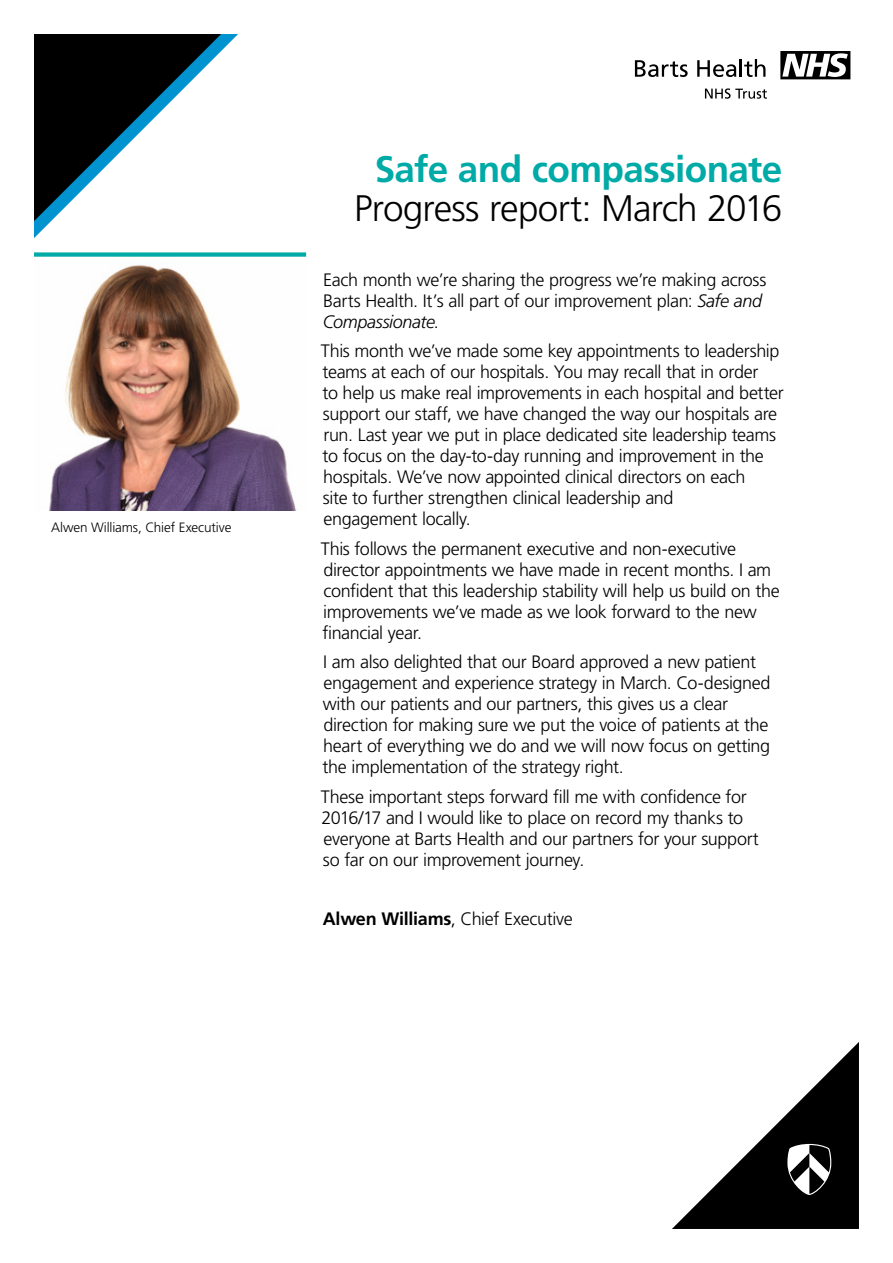
<style>
.page{position:relative;width:893px;height:1263px;background:#fff}
.page>*{position:absolute;margin:0;border:0;box-sizing:border-box;transform-origin:0 0}
.t1{font:300 36.9px "Frutiger LT Std";letter-spacing:-.025em;color:#000}
.t2{font:700 36.9px "Frutiger LT Std";letter-spacing:-.015em;color:#00aaa6}
.t3{font:300 18px/21px "Frutiger LT Std";letter-spacing:-.02em;color:#000}
.t4{font:300 13.5px "Frutiger LT Std";letter-spacing:-.01em;color:#000}
.s1{font-style:italic}
.s2{font-weight:700}
</style>
<div class="page">
<img style="left:49px;top:264px;width:248px;height:247px">
<svg style="left:34px;top:34px;width:204px;height:204px"></svg>
<svg style="left:672px;top:1042px;width:187px;height:187px"></svg>
<svg style="left:635px;top:60px;width:53px;height:17px"></svg>
<svg style="left:697px;top:59px;width:68px;height:18px"></svg>
<svg style="left:780px;top:51px;width:70px;height:28px"></svg>
<svg style="left:705px;top:88px;width:62px;height:11px"></svg>
<div style="left:34px;top:252px;width:272px;height:5px;background:#00aaa6"></div>
<p class="t4" style="left:51px;top:519px;width:182px">Alwen Williams, Chief Executive</p>
<h1 class="t2" style="left:375px;top:147px;width:409px">Safe and compassionate</h1>
<h1 class="t1" style="left:354px;top:187px;width:430px">Progress report: March 2016</h1>
<p class="t3" style="left:323px;top:269px;width:445px">Each month we’re sharing the progress we’re making across<br>Barts Health. It’s all part of our improvement plan: <span class="s1">Safe and<br>Compassionate</span>.</p>
<p class="t3" style="left:321px;top:341px;width:464px">This month we’ve made some key appointments to leadership teams at each of our hospitals. You may recall that in order<br>to help us make real improvements in each hospital and better support our staff, we have changed the way our hospitals are run. Last year we put in place dedicated site leadership teams to focus on the day-to-day running and improvement in the hospitals. We’ve now appointed clinical directors on each<br>site to further strengthen clinical leadership and<br>engagement locally.</p>
<p class="t3" style="left:321px;top:538px;width:460px">This follows the permanent executive and non-executive director appointments we have made in recent months. I am confident that this leadership stability will help us build on the improvements we’ve made as we look forward to the new financial year.</p>
<p class="t3" style="left:323px;top:652px;width:449px">I am also delighted that our Board approved a new patient engagement and experience strategy in March. Co-designed with our patients and our partners, this gives us a clear direction for making sure we put the voice of patients at the heart of everything we do and we will now focus on getting the implementation of the strategy right.</p>
<p class="t3" style="left:321px;top:786px;width:439px">These important steps forward fill me with confidence for 2016/17 and I would like to place on record my thanks to everyone at Barts Health and our partners for your support so far on our improvement journey.</p>
<p class="t3" style="left:323px;top:908px;width:251px"><span class="s2">Alwen Williams</span>, Chief Executive</p>
</div>
